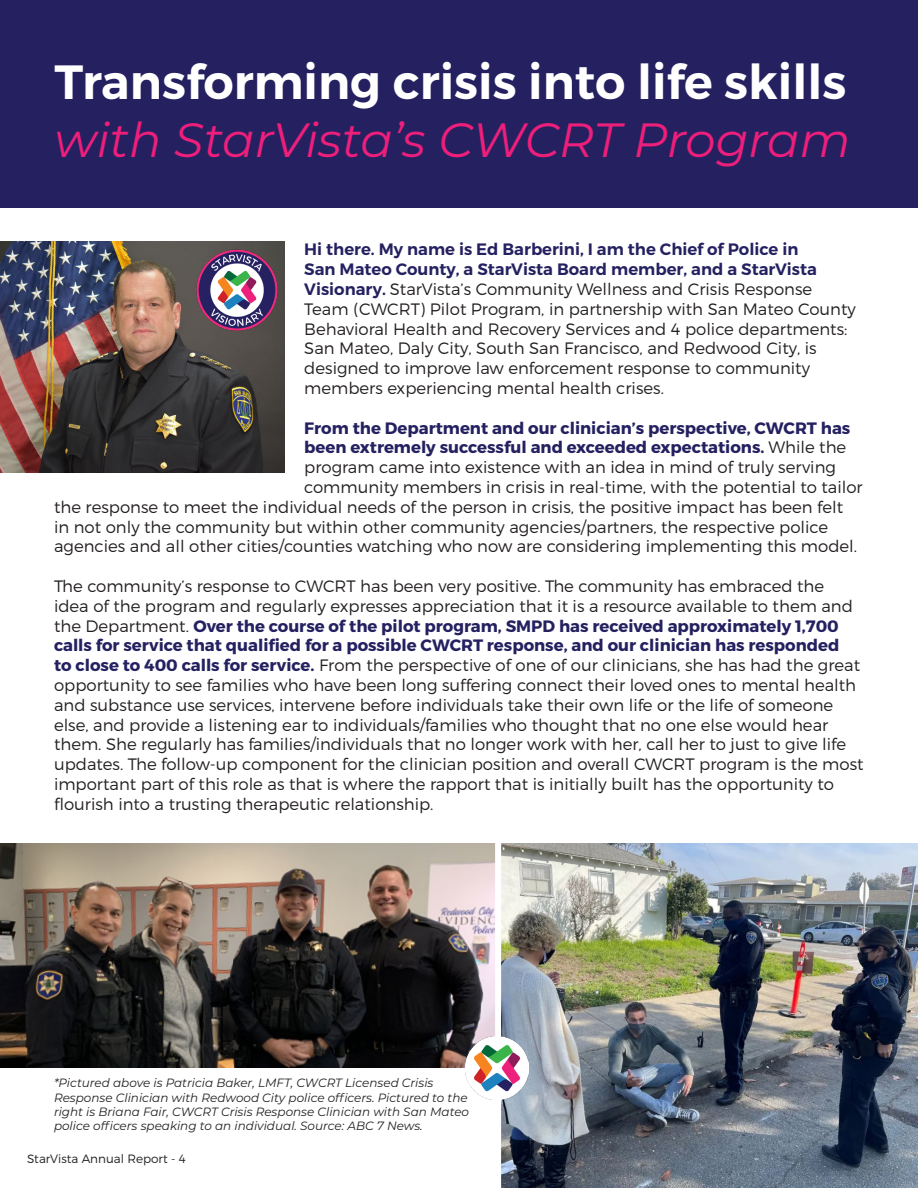
<style>
.page{position:relative;width:918px;height:1188px;background:#fff}
.page>*{position:absolute;margin:0;border:0;box-sizing:border-box;transform-origin:0 0}
.t1{font:600 48px/57.6px "Montserrat";color:#fff}
.t2{font:300 16.5px/19.8px "Montserrat";color:#231f20}
.t3{font:700 16.5px "Montserrat";color:#252161}
.t4{font:italic 12px/14.4px "Montserrat";color:#231f20}
.t5{font:300 12px "Montserrat";color:#231f20}
.s1{font-weight:400;font-style:italic;color:#ee1e7b}
.s2{font-weight:600;color:#252161}
.s3{font-weight:300;color:#231f20}
.s4{font-weight:700;color:#252161}
</style>
<div class="page">
<div style="left:0;top:0;width:918px;height:207px;background:#252161"></div>
<img style="left:0;top:241px;width:284px;height:231px">
<img style="left:187px;top:241px;width:98px;height:100px">
<img style="left:0;top:843px;width:495px;height:225px">
<img style="left:501px;top:843px;width:417px;height:345px">
<img style="left:466px;top:1037px;width:63px;height:63px">
<p class="t1" style="left:55px;top:54px;width:798px">Transforming crisis into life skills <span class="s1">with StarVista’s CWCRT Program</span></p>
<p class="t2" style="left:304px;top:239px;width:553px"><span class="s2">Hi there. My name is Ed Barberini, I am the Chief of Police in<br>San Mateo County, a StarVista Board member, and a StarVista Visionary.</span> StarVista’s Community Wellness and Crisis Response Team (CWCRT) Pilot Program, in partnership with San Mateo County Behavioral Health and Recovery Services and 4 police departments:<br>San Mateo, Daly City, South San Francisco, and Redwood City, is designed to improve law enforcement response to community members experiencing mental health crises.</p>
<p class="t3" style="left:304px;top:418px;width:548px">From the Department and our clinician’s perspective, CWCRT has</p>
<p class="t3" style="left:304px;top:437px;width:544px">been extremely successful and exceeded expectations. <span class="s3">While the</span></p>
<p class="t2" style="left:304px;top:457px;width:533px">program came into existence with an idea in mind of truly serving</p>
<p class="t2" style="left:304px;top:477px;width:560px">community members in crisis in real-time, with the potential to tailor</p>
<p class="t2" style="left:54px;top:497px;width:791px">the response to meet the individual needs of the person in crisis, the positive impact has been felt</p>
<p class="t2" style="left:54px;top:517px;width:776px">in not only the community but within other community agencies/partners, the respective police</p>
<p class="t2" style="left:54px;top:536px;width:805px">agencies and all other cities/counties watching who now are considering implementing this model.</p>
<p class="t2" style="left:54px;top:576px;width:811px">The community’s response to CWCRT has been very positive. The community has embraced the<br>idea of the program and regularly expresses appreciation that it is a resource available to them and the Department. <span class="s4">Over the course of the pilot program, SMPD has received approximately 1,700 calls for service that qualified for a possible CWCRT response, and our clinician has responded<br>to close to 400 calls for service.</span> From the perspective of one of our clinicians, she has had the great opportunity to see families who have been long suffering connect their loved ones to mental health and substance use services, intervene before individuals take their own life or the life of someone else, and provide a listening ear to individuals/families who thought that no one else would hear them. She regularly has families/individuals that no longer work with her, call her to just to give life updates. The follow-up component for the clinician position and overall CWCRT program is the most important part of this role as that is where the rapport that is initially built has the opportunity to flourish into a trusting therapeutic relationship.</p>
<p class="t4" style="left:54px;top:1075px;width:417px">*Pictured above is Patricia Baker, LMFT, CWCRT Licensed Crisis Response Clinician with Redwood City police officers. Pictured to the right is Briana Fair, CWCRT Crisis Response Clinician with San Mateo police officers speaking to an individual. Source: ABC 7 News.</p>
<p class="t5" style="left:27px;top:1151px;width:160px">StarVista Annual Report - 4</p>
</div>
